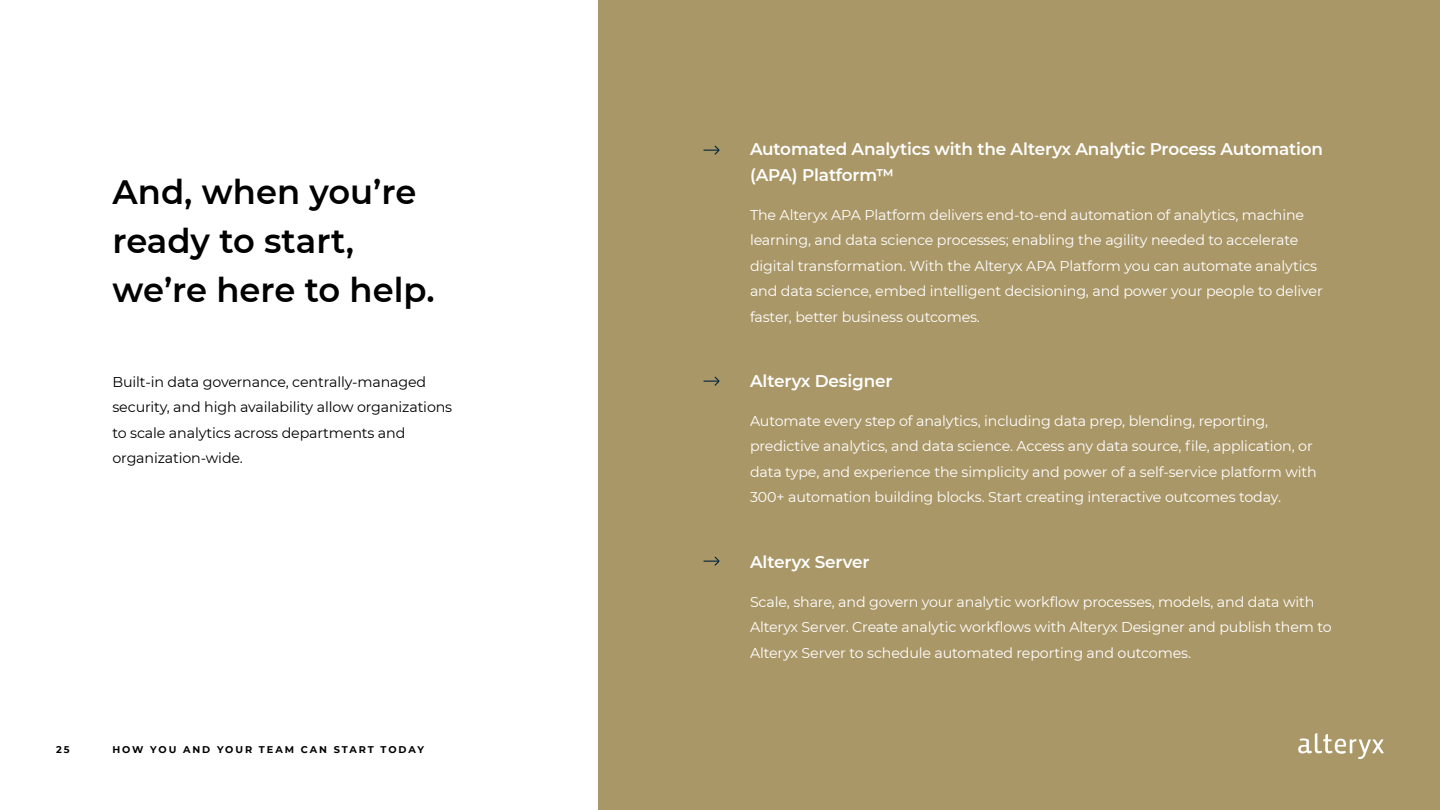
<style>
.page{position:relative;width:1440px;height:810px;background:#fff}
.page>*{position:absolute;margin:0;border:0;box-sizing:border-box;transform-origin:0 0}
.t1{font:600 33.75px/48.8px "Montserrat";color:#000}
.Callout{font:600 16.88px/25.5px "Montserrat";letter-spacing:-.01em;color:#fff}
.Body{font:14.25px/25.5px "Montserrat";letter-spacing:-.01em;color:#fff}
.Body-2{font:14.25px/25.5px "Montserrat";letter-spacing:-.01em;color:#000}
.Wayfinding_Text{font:700 9.75px "Montserrat";letter-spacing:.2em;color:#000}
</style>
<div class="page">
<div style="left:598px;top:0;width:842px;height:810px;background:#aa9767"></div>
<svg style="left:704px;top:145px;width:16px;height:10px"></svg>
<svg style="left:704px;top:556px;width:16px;height:10px"></svg>
<svg style="left:704px;top:376px;width:16px;height:10px"></svg>
<svg style="left:1298px;top:733px;width:86px;height:26px"></svg>
<h1 class="t1" style="left:112px;top:167px;width:324px">And, when you’re ready to start, we’re here to help.</h1>
<p class="Body-2" style="left:112px;top:369px;width:341px">Built-in data governance, centrally-managed security, and high availability allow organizations to scale analytics across departments and organization-wide.</p>
<p class="Wayfinding_Text" style="left:56px;top:742px;width:15px">25</p>
<p class="Wayfinding_Text" style="left:112px;top:743px;width:313px">HOW YOU AND YOUR TEAM CAN START TODAY</p>
<p class="Callout" style="left:750px;top:136px;width:575px">Automated Analytics with the Alteryx Analytic Process Automation (APA) Platform™</p>
<p class="Body" style="left:750px;top:201px;width:574px">The Alteryx APA Platform delivers end-to-end automation of analytics, machine learning, and data science processes; enabling the agility needed to accelerate digital transformation. With the Alteryx APA Platform you can automate analytics and data science, embed intelligent decisioning, and power your people to deliver faster, better business outcomes.</p>
<p class="Callout" style="left:750px;top:367px;width:144px">Alteryx Designer</p>
<p class="Body" style="left:750px;top:408px;width:568px">Automate every step of analytics, including data prep, blending, reporting, predictive analytics, and data science. Access any data source, file, application, or data type, and experience the simplicity and power of a self-service platform with 300+ automation building blocks. Start creating interactive outcomes today.</p>
<p class="Callout" style="left:750px;top:548px;width:121px">Alteryx Server</p>
<p class="Body" style="left:750px;top:588px;width:583px">Scale, share, and govern your analytic workflow processes, models, and data with<br>Alteryx Server. Create analytic workflows with Alteryx Designer and publish them to<br>Alteryx Server to schedule automated reporting and outcomes.</p>
</div>
